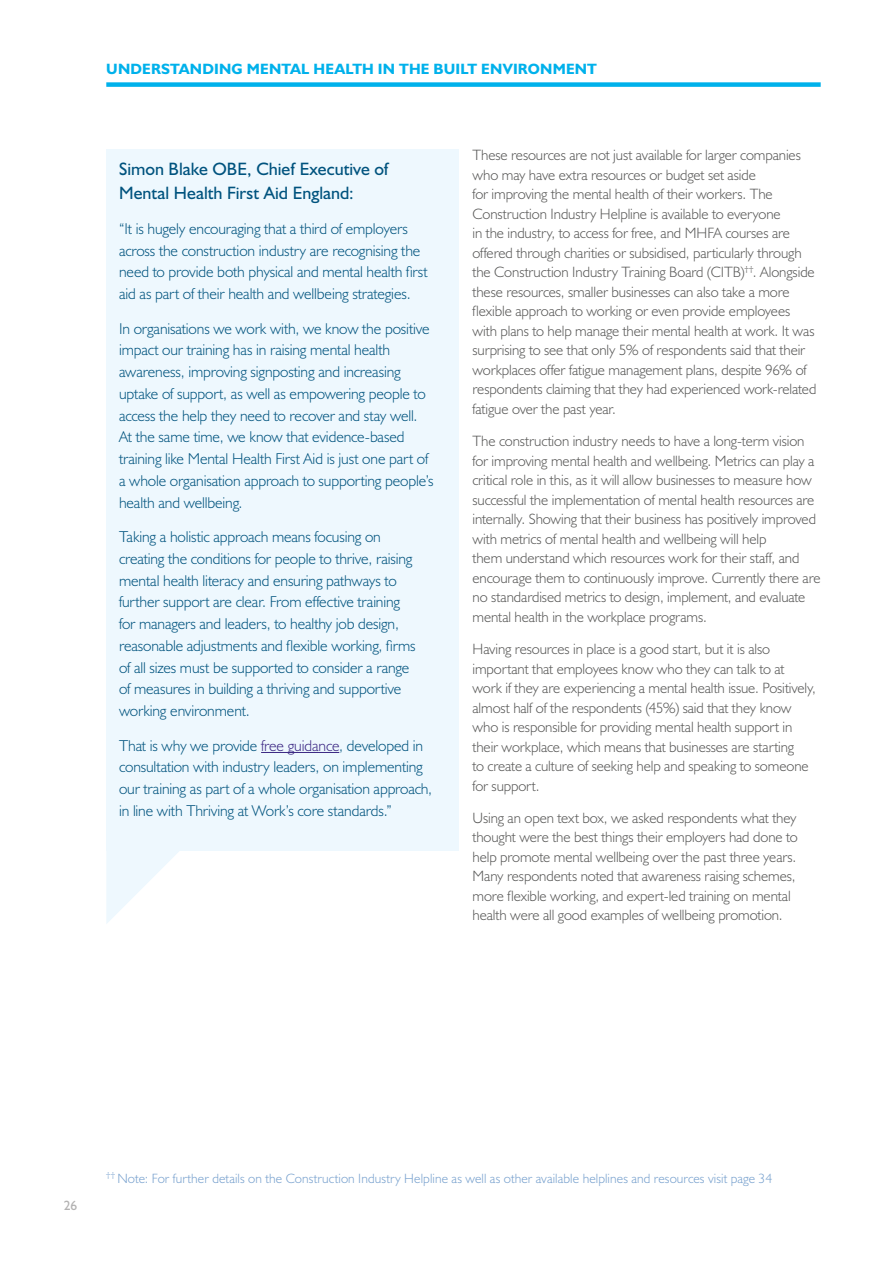
<style>
.page{position:relative;width:893px;height:1263px;background:#fff}
.page>*{position:absolute;margin:0;border:0;box-sizing:border-box;transform-origin:0 0}
.t1{font:18px/24px "Humanist 521 BT";color:#00537e}
.t2{font:300 15.75px/21.8px "Humanist 521 BT";letter-spacing:-.01em;color:#00537e}
.t3{font:300 15px/19.5px "Humanist 521 BT";letter-spacing:-.005em;color:#575756}
.t4{font:700 15px "Humanist 521 BT";letter-spacing:.01em;color:#00b1eb}
.t5{font:300 13.5px "Humanist 521 BT";letter-spacing:.01em;color:#759fcd}
.t6{font:13.5px "Humanist 521 BT";color:#b3b2b2}
.s1{color:#3b2783}
</style>
<div class="page">
<div style="left:106px;top:82px;width:715px;height:5px;background:#00b1eb"></div>
<div style="left:106px;top:149px;width:353px;height:701px;background:#eef8fe"></div>
<hr style="left:261px;top:752px;width:78px;height:1px;background:#3b2783">
<svg style="left:106px;top:850px;width:79px;height:74px"></svg>
<p class="t4" style="left:106px;top:60px;width:492px">UNDERSTANDING MENTAL HEALTH IN THE BUILT ENVIRONMENT</p>
<p class="t1" style="left:119px;top:157px;width:271px">Simon Blake OBE, Chief Executive of<br>Mental Health First Aid England:</p>
<p class="t2" style="left:119px;top:217px;width:310px">“It is hugely encouraging that a third of employers across the construction industry are recognising the need to provide both physical and mental health first aid as part of their health and wellbeing strategies.</p>
<p class="t2" style="left:119px;top:317px;width:316px">In organisations we work with, we know the positive impact our training has in raising mental health awareness, improving signposting and increasing uptake of support, as well as empowering people to access the help they need to recover and stay well.<br>At the same time, we know that evidence-based training like Mental Health First Aid is just one part of a whole organisation approach to supporting people’s health and wellbeing.</p>
<p class="t2" style="left:119px;top:526px;width:298px">Taking a holistic approach means focusing on creating the conditions for people to thrive, raising mental health literacy and ensuring pathways to further support are clear. From effective training for managers and leaders, to healthy job design, reasonable adjustments and flexible working, firms of all sizes must be supported to consider a range of measures in building a thriving and supportive working environment.</p>
<p class="t2" style="left:119px;top:734px;width:315px">That is why we provide <span class="s1">free guidance</span>, developed in consultation with industry leaders, on implementing our training as part of a whole organisation approach, in line with Thriving at Work’s core standards.”</p>
<p class="t3" style="left:472px;top:145px;width:345px">These resources are not just available for larger companies who may have extra resources or budget set aside<br>for improving the mental health of their workers. The Construction Industry Helpline is available to everyone<br>in the industry, to access for free, and MHFA courses are offered through charities or subsidised, particularly through the Construction Industry Training Board (CITB)<sup>††</sup>. Alongside these resources, smaller businesses can also take a more flexible approach to working or even provide employees with plans to help manage their mental health at work. It was surprising to see that only 5% of respondents said that their workplaces offer fatigue management plans, despite 96% of respondents claiming that they had experienced work-related fatigue over the past year.</p>
<p class="t3" style="left:472px;top:431px;width:350px">The construction industry needs to have a long-term vision for improving mental health and wellbeing. Metrics can play a critical role in this, as it will allow businesses to measure how successful the implementation of mental health resources are internally. Showing that their business has positively improved with metrics of mental health and wellbeing will help<br>them understand which resources work for their staff, and encourage them to continuously improve. Currently there are no standardised metrics to design, implement, and evaluate mental health in the workplace programs.</p>
<p class="t3" style="left:472px;top:639px;width:345px">Having resources in place is a good start, but it is also important that employees know who they can talk to at work if they are experiencing a mental health issue. Positively, almost half of the respondents (45%) said that they know who is responsible for providing mental health support in their workplace, which means that businesses are starting<br>to create a culture of seeking help and speaking to someone for support.</p>
<p class="t3" style="left:472px;top:808px;width:327px">Using an open text box, we asked respondents what they thought were the best things their employers had done to help promote mental wellbeing over the past three years.<br>Many respondents noted that awareness raising schemes, more flexible working, and expert-led training on mental health were all good examples of wellbeing promotion.</p>
<p class="t6" style="left:64px;top:1196px;width:15px">26</p>
<p class="t5" style="left:106px;top:1170px;width:667px"><sup>††</sup> Note: For further details on the Construction Industry Helpline as well as other available helplines and resources visit page 34</p>
</div>
